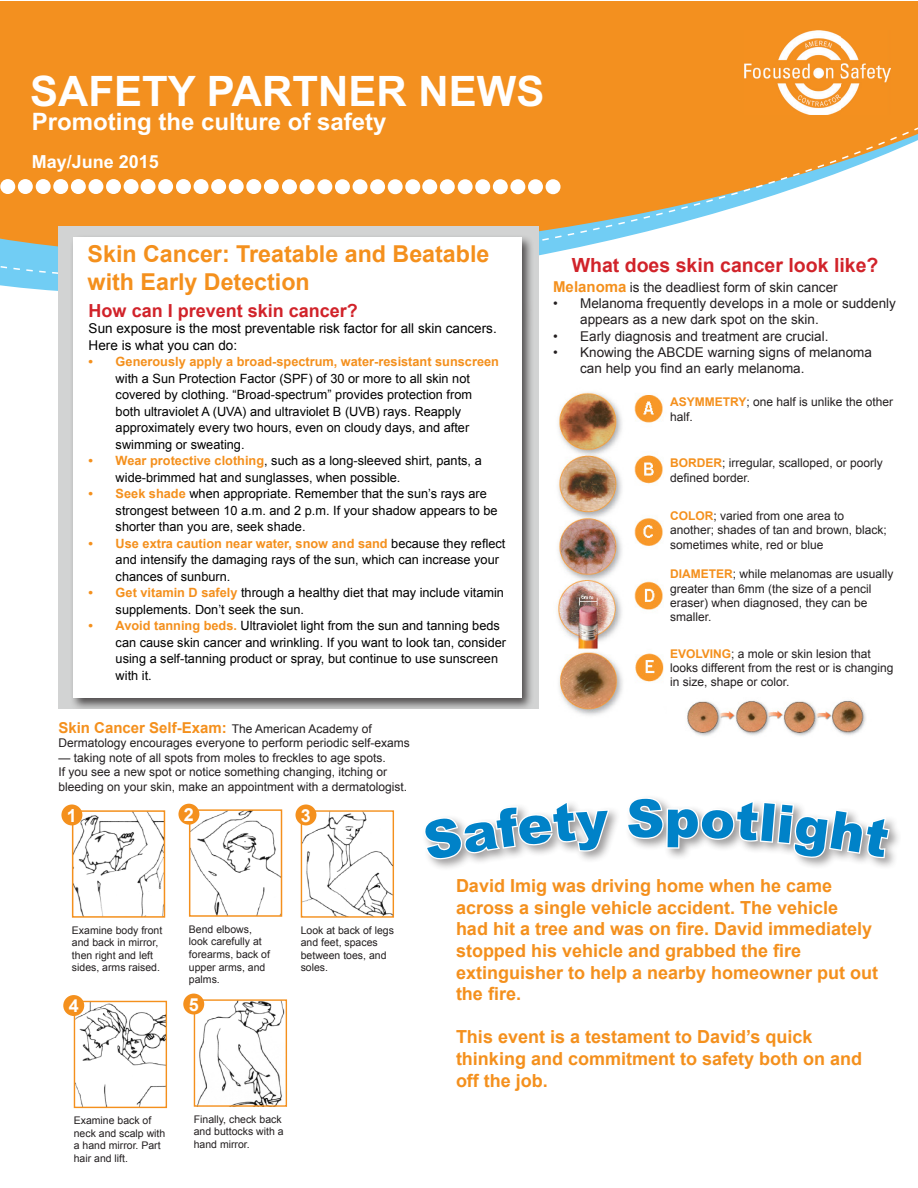
<style>
.page{position:relative;width:918px;height:1188px;background:#fff}
.page>*{position:absolute;margin:0;border:0;box-sizing:border-box;transform-origin:0 0}
.t1{font:700 42px "Arial";color:#fff}
.t2{font:700 24px "Arial";color:#fff}
.t3{font:700 23.25px/27.9px "Arial";color:#f4901d}
.t4{font:700 19.5px "Arial";color:#d1232a}
.t5{font:700 18px/21.6px "Arial";color:#f4901d}
.t6{font:700 18px "Arial";color:#d1232a}
.t7{font:700 18px "Arial";color:#fff}
.t8{font:700 15px "Arial";color:#f4901d}
.t9{font:13.5px/16.2px "Arial";color:#231f20}
.t10{font:13.5px/16.2px "Arial";color:#000}
.t11{font:12.75px/16.5px "Arial";color:#000}
.t12{font:12px/14.4px "Arial";color:#231f20}
.t13{font:10.5px/12.6px "Arial";color:#231f20}
.s1{font-weight:700;color:#f4901d}
.s2{font-weight:400;font-size:12px;color:#231f20}
.s3{font-weight:700;font-size:15px;color:#f4901d}
</style>
<div class="page">
<svg style="left:0;top:2px;width:918px;height:276px;background:#efa044"></svg>
<div style="left:58px;top:226px;width:480px;height:512px;background:#d2d3d3"></div>
<div style="left:0;top:179px;width:15px;height:15px;background:#fff;border-radius:50%"></div>
<div style="left:18px;top:179px;width:15px;height:15px;background:#fff;border-radius:50%"></div>
<div style="left:36px;top:179px;width:15px;height:15px;background:#fff;border-radius:50%"></div>
<div style="left:53px;top:179px;width:15px;height:15px;background:#fff;border-radius:50%"></div>
<div style="left:71px;top:179px;width:15px;height:15px;background:#fff;border-radius:50%"></div>
<div style="left:88px;top:179px;width:15px;height:15px;background:#fff;border-radius:50%"></div>
<div style="left:106px;top:179px;width:15px;height:15px;background:#fff;border-radius:50%"></div>
<div style="left:124px;top:179px;width:15px;height:15px;background:#fff;border-radius:50%"></div>
<div style="left:141px;top:179px;width:15px;height:15px;background:#fff;border-radius:50%"></div>
<div style="left:158px;top:179px;width:15px;height:15px;background:#fff;border-radius:50%"></div>
<div style="left:176px;top:179px;width:15px;height:15px;background:#fff;border-radius:50%"></div>
<div style="left:194px;top:179px;width:15px;height:15px;background:#fff;border-radius:50%"></div>
<div style="left:211px;top:179px;width:15px;height:15px;background:#fff;border-radius:50%"></div>
<div style="left:229px;top:179px;width:15px;height:15px;background:#fff;border-radius:50%"></div>
<div style="left:246px;top:179px;width:15px;height:15px;background:#fff;border-radius:50%"></div>
<div style="left:264px;top:179px;width:15px;height:15px;background:#fff;border-radius:50%"></div>
<div style="left:282px;top:179px;width:15px;height:15px;background:#fff;border-radius:50%"></div>
<div style="left:300px;top:179px;width:15px;height:15px;background:#fff;border-radius:50%"></div>
<div style="left:317px;top:179px;width:15px;height:15px;background:#fff;border-radius:50%"></div>
<div style="left:335px;top:179px;width:15px;height:15px;background:#fff;border-radius:50%"></div>
<div style="left:353px;top:179px;width:15px;height:15px;background:#fff;border-radius:50%"></div>
<div style="left:370px;top:179px;width:15px;height:15px;background:#fff;border-radius:50%"></div>
<div style="left:388px;top:179px;width:15px;height:15px;background:#fff;border-radius:50%"></div>
<div style="left:405px;top:179px;width:15px;height:15px;background:#fff;border-radius:50%"></div>
<div style="left:422px;top:179px;width:15px;height:15px;background:#fff;border-radius:50%"></div>
<div style="left:440px;top:179px;width:15px;height:15px;background:#fff;border-radius:50%"></div>
<div style="left:458px;top:179px;width:15px;height:15px;background:#fff;border-radius:50%"></div>
<div style="left:475px;top:179px;width:15px;height:15px;background:#fff;border-radius:50%"></div>
<div style="left:493px;top:179px;width:15px;height:15px;background:#fff;border-radius:50%"></div>
<div style="left:510px;top:179px;width:15px;height:15px;background:#fff;border-radius:50%"></div>
<div style="left:528px;top:179px;width:15px;height:15px;background:#fff;border-radius:50%"></div>
<div style="left:546px;top:179px;width:15px;height:15px;background:#fff;border-radius:50%"></div>
<img style="left:745px;top:31px;width:145px;height:84px">
<div style="left:421px;top:795px;width:481px;height:77px;background:#231f20;opacity:.45"></div>
<img style="left:557px;top:392px;width:107px;height:324px">
<div style="left:70px;top:234px;width:464px;height:477px;background:#231f20;opacity:.75"></div>
<div style="left:73px;top:237px;width:449px;height:84px;background:#fff"></div>
<div style="left:73px;top:300px;width:449px;height:398px;background:#fff"></div>
<img style="left:687px;top:700px;width:179px;height:36px">
<div style="left:33px;top:709px;width:514px;height:65px;background:#fff"></div>
<img style="left:75px;top:813px;width:87px;height:102px">
<div style="left:72px;top:810px;width:93px;height:108px;border:2px solid #f4901d"></div>
<div style="left:61px;top:805px;width:21px;height:20px;background:#f4901d;border-radius:50%"></div>
<img style="left:191px;top:811px;width:89px;height:104px">
<div style="left:189px;top:809px;width:93px;height:108px;border:1px solid #f4901d"></div>
<div style="left:178px;top:804px;width:21px;height:21px;background:#f4901d;border-radius:50%"></div>
<img style="left:303px;top:812px;width:89px;height:104px">
<div style="left:301px;top:810px;width:93px;height:108px;border:1px solid #f4901d"></div>
<div style="left:296px;top:805px;width:20px;height:20px;background:#f4901d;border-radius:50%"></div>
<img style="left:76px;top:1003px;width:89px;height:103px">
<div style="left:74px;top:1001px;width:93px;height:107px;border:1px solid #f4901d"></div>
<div style="left:63px;top:995px;width:21px;height:21px;background:#f4901d;border-radius:50%"></div>
<img style="left:197px;top:1001px;width:88px;height:104px">
<div style="left:194px;top:999px;width:93px;height:108px;border:1px solid #f4901d"></div>
<div style="left:183px;top:994px;width:21px;height:21px;background:#f4901d;border-radius:50%"></div>
<svg style="left:422px;top:799px;width:189px;height:62px"></svg>
<svg style="left:625px;top:796px;width:266px;height:76px"></svg>
<p class="t1" style="left:30px;top:63px;width:516px">SAFETY PARTNER NEWS</p>
<p class="t2" style="left:32px;top:105px;width:356px">Promoting the culture of safety</p>
<p class="t7" style="left:32px;top:149px;width:129px">May/June 2015</p>
<p class="t3" style="left:88px;top:240px;width:403px">Skin Cancer: Treatable and Beatable with Early Detection</p>
<p class="t6" style="left:89px;top:299px;width:271px">How can I prevent skin cancer?</p>
<p class="t10" style="left:89px;top:321px;width:410px">Sun exposure is the most preventable risk factor for all skin cancers.<br>Here is what you can do:</p>
<p class="t11" style="left:116px;top:353px;width:385px;text-indent:-27px"><span class="s1">• Generously apply a broad-spectrum, water-resistant sunscreen </span>with a Sun Protection Factor (SPF) of 30 or more to all skin not covered by clothing. “Broad-spectrum” provides protection from both ultraviolet A (UVA) and ultraviolet B (UVB) rays. Reapply approximately every two hours, even on cloudy days, and after swimming or sweating.</p>
<p class="t11" style="left:116px;top:452px;width:368px;text-indent:-27px"><span class="s1">• Wear protective clothing</span>, such as a long-sleeved shirt, pants, a wide-brimmed hat and sunglasses, when possible.</p>
<p class="t11" style="left:116px;top:485px;width:384px;text-indent:-27px"><span class="s1">• Seek shade</span> when appropriate. Remember that the sun’s rays are strongest between 10 a.m. and 2 p.m. If your shadow appears to be shorter than you are, seek shade.</p>
<p class="t11" style="left:116px;top:535px;width:391px;text-indent:-27px"><span class="s1">• Use extra caution near water, snow and sand</span> because they reflect and intensify the damaging rays of the sun, which can increase your chances of sunburn.</p>
<p class="t11" style="left:116px;top:584px;width:390px;text-indent:-27px"><span class="s1">• Get vitamin D safely</span> through a healthy diet that may include vitamin supplements. Don’t seek the sun.</p>
<p class="t11" style="left:116px;top:617px;width:392px;text-indent:-27px"><span class="s1">• Avoid tanning beds.</span> Ultraviolet light from the sun and tanning beds can cause skin cancer and wrinkling. If you want to look tan, consider using a self-tanning product or spray, but continue to use sunscreen with it.</p>
<p class="t8" style="left:58px;top:718px;width:315px">Skin Cancer Self-Exam: <span class="s2">The American Academy of</span></p>
<p class="t12" style="left:58px;top:736px;width:353px">Dermatology encourages everyone to perform periodic self-exams</p>
<p class="t12" style="left:58px;top:750px;width:350px">— taking note of all spots from moles to freckles to age spots.<br>If you see a new spot or notice something changing, itching or bleeding on your skin, make an appointment with a dermatologist.</p>
<p class="t7" style="left:67px;top:803px;width:12px">1</p>
<p class="t7" style="left:184px;top:802px;width:12px">2</p>
<p class="t7" style="left:301px;top:803px;width:12px">3</p>
<p class="t4" style="left:572px;top:252px;width:308px">What does skin cancer look like?</p>
<p class="t9" style="left:553px;top:279px;width:286px"><span class="s3">Melanoma</span> is the deadliest form of skin cancer</p>
<p class="t9" style="left:580px;top:295px;width:317px;text-indent:-27px">• Melanoma frequently develops in a mole or suddenly appears as a new dark spot on the skin.</p>
<p class="t9" style="left:553px;top:328px;width:277px">• Early diagnosis and treatment are crucial.</p>
<p class="t9" style="left:580px;top:344px;width:293px;text-indent:-27px">• Knowing the ABCDE warning signs of melanoma can help you find an early melanoma.</p>
<p class="t12" style="left:670px;top:395px;width:224px"><span class="s1">ASYMMETRY</span>; one half is unlike the other half.</p>
<p class="t12" style="left:670px;top:456px;width:214px"><span class="s1">BORDER</span>; irregular, scalloped, or poorly defined border.</p>
<p class="t12" style="left:670px;top:509px;width:218px"><span class="s1">COLOR</span>; varied from one area to another; shades of tan and brown, black; sometimes white, red or blue</p>
<p class="t12" style="left:670px;top:567px;width:225px"><span class="s1">DIAMETER</span>; while melanomas are usually greater than 6mm (the size of a pencil eraser) when diagnosed, they can be smaller.</p>
<p class="t12" style="left:670px;top:646px;width:225px"><span class="s1">EVOLVING</span>; a mole or skin lesion that looks different from the rest or is changing in size, shape or color.</p>
<p class="t13" style="left:72px;top:924px;width:92px">Examine body front and back in mirror, then right and left sides, arms raised.</p>
<p class="t7" style="left:69px;top:994px;width:12px">4</p>
<p class="t13" style="left:189px;top:923px;width:83px">Bend elbows, look carefully at forearms, back of upper arms, and palms.</p>
<p class="t7" style="left:189px;top:992px;width:12px">5</p>
<p class="t13" style="left:301px;top:924px;width:95px">Look at back of legs and feet, spaces between toes, and soles.</p>
<p class="t13" style="left:74px;top:1114px;width:93px">Examine back of neck and scalp with a hand mirror. Part hair and lift.</p>
<p class="t13" style="left:194px;top:1113px;width:91px">Finally, check back and buttocks with a hand mirror.</p>
<p class="t5" style="left:456px;top:876px;width:424px">David Imig was driving home when he came across a single vehicle accident. The vehicle<br>had hit a tree and was on fire. David immediately stopped his vehicle and grabbed the fire extinguisher to help a nearby homeowner put out the fire.</p>
<p class="t5" style="left:456px;top:1027px;width:408px">This event is a testament to David’s quick thinking and commitment to safety both on and off the job.</p>
</div>
